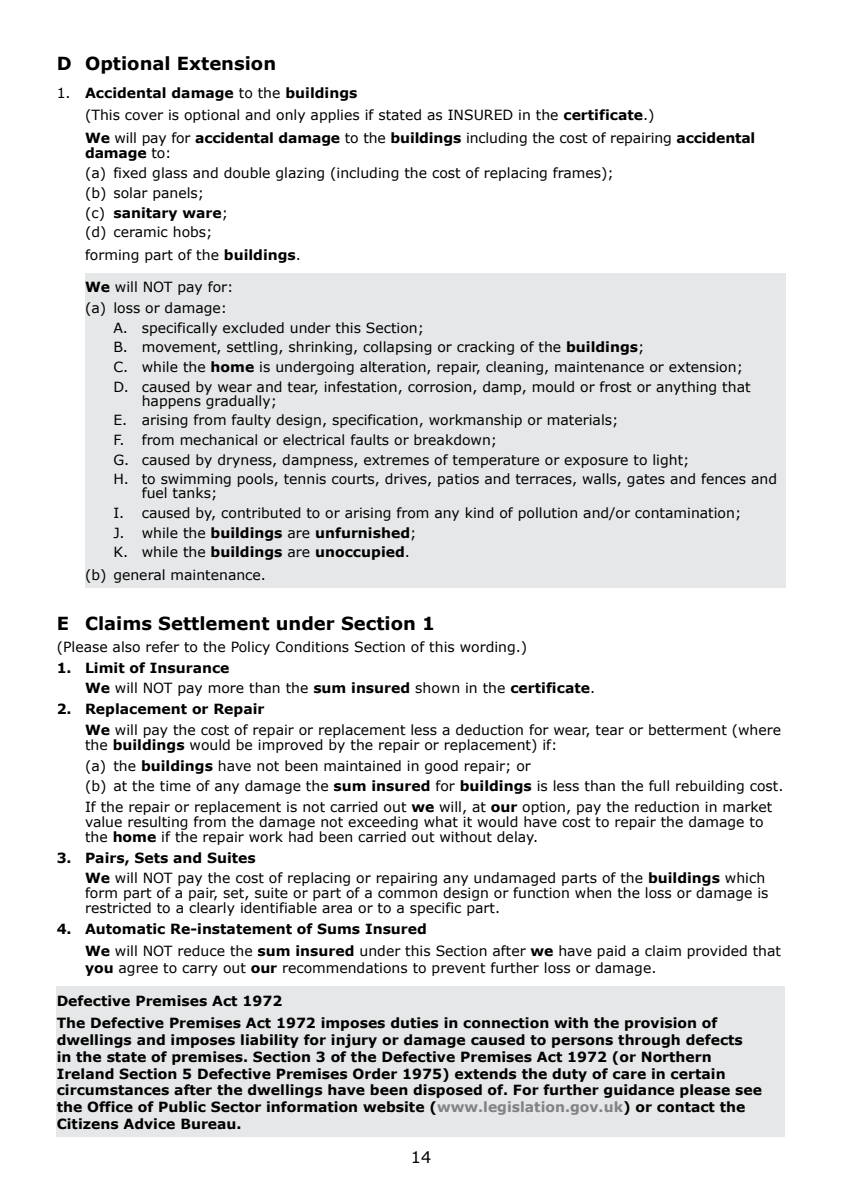
<style>
.page{position:relative;width:842px;height:1191px;background:#fff}
.page>*{position:absolute;margin:0;border:0;box-sizing:border-box;transform-origin:0 0}
.t1{font:700 18px "Verdana";color:#000}
.t2{font:16px "Verdana";color:#000}
.t3{font:14px/19.6px "Verdana";color:#000}
.t4{font:700 14px/16.8px "Verdana";color:#000}
.s1{font-weight:700}
.s2{font-weight:400}
.s3{color:#808285}
</style>
<div class="page">
<div style="left:85px;top:273px;width:700px;height:315px;background:#e6e7e8"></div>
<div style="left:57px;top:987px;width:728px;height:149px;background:#e6e7e8"></div>
<p class="t1" style="left:57px;top:51px;width:221px">D Optional Extension</p>
<p class="t3" style="left:85px;top:81px;width:672px;line-height:22.4px;text-indent:-28px">1. <span class="s1">Accidental damage</span> to the <span class="s1">buildings<br></span>(This cover is optional and only applies if stated as INSURED in the <span class="s1">certificate</span>.)<br><span class="s1">We</span> will pay for <span class="s1">accidental damage</span> to the <span class="s1">buildings</span> including the cost of repairing <span class="s1">accidental</span></p>
<p class="t3" style="left:85px;top:142px;width:530px"><span class="s1">damage</span> to:<br>(a) fixed glass and double glazing (including the cost of replacing frames); (b) solar panels;<br>(c) <span class="s1">sanitary ware</span>;<br>(d) ceramic hobs;</p>
<p class="t3" style="left:85px;top:245px;width:217px">forming part of the <span class="s1">buildings</span>.</p>
<p class="t3" style="left:85px;top:277px;width:150px"><span class="s1">We</span> will NOT pay for:</p>
<p class="t3" style="left:85px;top:298px;width:144px">(a) loss or damage:</p>
<p class="t3" style="left:113px;top:317px;width:312px">A. specifically excluded under this Section;</p>
<p class="t3" style="left:113px;top:337px;width:533px">B. movement, settling, shrinking, collapsing or cracking of the <span class="s1">buildings</span>;</p>
<p class="t3" style="left:113px;top:357px;width:631px">C. while the <span class="s1">home</span> is undergoing alteration, repair, cleaning, maintenance or extension;</p>
<p class="t3" style="left:113px;top:376px;width:639px">D. caused by wear and tear, infestation, corrosion, damp, mould or frost or anything that</p>
<p class="t3" style="left:113px;top:390px;width:665px;text-indent:28px">happens gradually;<br>E. arising from faulty design, specification, workmanship or materials;<br>F. from mechanical or electrical faults or breakdown;<br>G. caused by dryness, dampness, extremes of temperature or exposure to light;<br>H. to swimming pools, tennis courts, drives, patios and terraces, walls, gates and fences and</p>
<p class="t3" style="left:113px;top:483px;width:629px;text-indent:28px">fuel tanks;<br>I. caused by, contributed to or arising from any kind of pollution and/or contamination; J. while the <span class="s1">buildings</span> are <span class="s1">unfurnished</span>;<br>K. while the <span class="s1">buildings</span> are <span class="s1">unoccupied</span>.</p>
<p class="t3" style="left:85px;top:565px;width:182px">(b) general maintenance.</p>
<p class="t1" style="left:57px;top:610px;width:380px">E Claims Settlement under Section 1</p>
<p class="t3" style="left:57px;top:637px;width:472px">(Please also refer to the Policy Conditions Section of this wording.)</p>
<p class="t4" style="left:85px;top:657px;width:512px;line-height:20.6px;text-indent:-28px">1. Limit of Insurance<br>We <span class="s2">will NOT pay more than the</span> sum insured <span class="s2">shown in the</span> certificate<span class="s2">.</span></p>
<p class="t3" style="left:85px;top:698px;width:698px;line-height:20.6px;text-indent:-28px"><span class="s1">2. Replacement or Repair<br>We</span> will pay the cost of repair or replacement less a deduction for wear, tear or betterment (where</p>
<p class="t3" style="left:85px;top:734px;width:700px;line-height:20.6px">the <span class="s1">buildings</span> would be improved by the repair or replacement) if:<br>(a) the <span class="s1">buildings</span> have not been maintained in good repair; or<br>(b) at the time of any damage the <span class="s1">sum insured</span> for <span class="s1">buildings</span> is less than the full rebuilding cost.<br>If the repair or replacement is not carried out <span class="s1">we</span> will, at <span class="s1">our</span> option, pay the reduction in market</p>
<p class="t3" style="left:85px;top:814px;width:680px;line-height:15px">value resulting from the damage not exceeding what it would have cost to repair the damage to the <span class="s1">home</span> if the repair work had been carried out without delay.</p>
<p class="t3" style="left:85px;top:847px;width:682px;line-height:20.6px;text-indent:-28px"><span class="s1">3. Pairs, Sets and Suites<br>We</span> will NOT pay the cost of replacing or repairing any undamaged parts of the <span class="s1">buildings</span> which</p>
<p class="t3" style="left:85px;top:885px;width:685px;line-height:15px">form part of a pair, set, suite or part of a common design or function when the loss or damage is restricted to a clearly identifiable area or to a specific part.</p>
<p class="t3" style="left:85px;top:917px;width:697px;line-height:22.4px;text-indent:-28px"><span class="s1">4. Automatic Re-instatement of Sums Insured<br>We</span> will NOT reduce the <span class="s1">sum insured</span> under this Section after <span class="s1">we</span> have paid a claim provided that</p>
<p class="t3" style="left:85px;top:958px;width:573px"><span class="s1">you</span> agree to carry out <span class="s1">our</span> recommendations to prevent further loss or damage.</p>
<p class="t4" style="left:57px;top:989px;width:662px;line-height:22.4px">Defective Premises Act 1972<br>The Defective Premises Act 1972 imposes duties in connection with the provision of</p>
<p class="t4" style="left:57px;top:1031px;width:707px">dwellings and imposes liability for injury or damage caused to persons through defects<br>in the state of premises. Section 3 of the Defective Premises Act 1972 (or Northern Ireland Section 5 Defective Premises Order 1975) extends the duty of care in certain circumstances after the dwellings have been disposed of. For further guidance please see the Office of Public Sector information website (<span class="s3">www.legislation.gov.uk</span>) or contact the Citizens Advice Bureau.</p>
<p class="t2" style="left:411px;top:1145px;width:22px">14</p>
</div>
